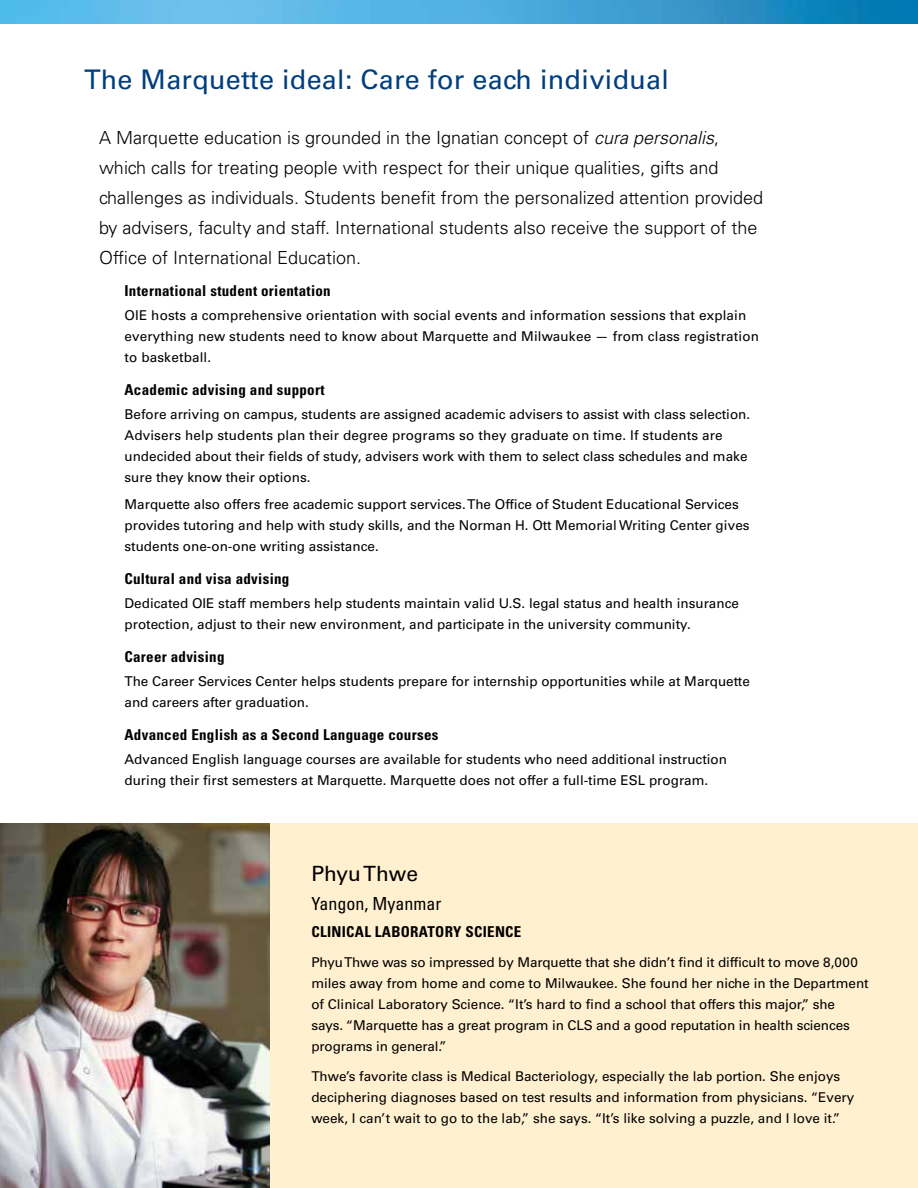
<style>
.page{position:relative;width:918px;height:1188px;background:#fff}
.page>*{position:absolute;margin:0;border:0;box-sizing:border-box;transform-origin:0 0}
.t1{font:27px "Univers LT Std";letter-spacing:.01em;color:#003e7e}
.t2{font:21px "Univers LT Std";color:#000}
.t3{font:300 18px/30px "Univers LT Std";color:#000}
.t4{font:condensed 18px "Univers LT Std";color:#000}
.t5{font:700 condensed 15px "Univers LT Std";letter-spacing:.02em;color:#000}
.t6{font:13.5px/21px "Univers LT Std";color:#000}
.s1{font-style:italic}
</style>
<div class="page">
<div style="left:34px;top:824px;width:884px;height:364px;background:#fff0d0"></div>
<img style="left:0;top:824px;width:269px;height:364px">
<img style="left:0;top:0;width:918px;height:24px">
<h1 class="t1" style="left:84px;top:63px;width:587px">The Marquette ideal: Care for each individual</h1>
<p class="t3" style="left:99px;top:122px;width:666px">A Marquette education is grounded in the Ignatian concept of <span class="s1">cura personalis</span>, which calls for treating people with respect for their unique qualities, gifts and challenges as individuals. Students benefit from the personalized attention provided by advisers, faculty and staff. International students also receive the support of the Office of International Education.</p>
<p class="t5" style="left:124px;top:281px;width:208px">International student orientation</p>
<p class="t6" style="left:124px;top:305px;width:636px">OIE hosts a comprehensive orientation with social events and information sessions that explain everything new students need to know about Marquette and Milwaukee — from class registration to basketball.</p>
<p class="t5" style="left:124px;top:380px;width:202px">Academic advising and support</p>
<p class="t6" style="left:124px;top:404px;width:627px">Before arriving on campus, students are assigned academic advisers to assist with class selection.<br>Advisers help students plan their degree programs so they graduate on time. If students are undecided about their fields of study, advisers work with them to select class schedules and make sure they know their options.</p>
<p class="t6" style="left:124px;top:494px;width:627px">Marquette also offers free academic support services. The Office of Student Educational Services provides tutoring and help with study skills, and the Norman H. Ott Memorial Writing Center gives students one-on-one writing assistance.</p>
<p class="t5" style="left:124px;top:569px;width:166px">Cultural and visa advising</p>
<p class="t6" style="left:124px;top:593px;width:616px">Dedicated OIE staff members help students maintain valid U.S. legal status and health insurance protection, adjust to their new environment, and participate in the university community.</p>
<p class="t5" style="left:124px;top:647px;width:102px">Career advising</p>
<p class="t6" style="left:124px;top:671px;width:627px">The Career Services Center helps students prepare for internship opportunities while at Marquette and careers after graduation.</p>
<p class="t5" style="left:124px;top:725px;width:315px">Advanced English as a Second Language courses</p>
<p class="t6" style="left:124px;top:749px;width:604px">Advanced English language courses are available for students who need additional instruction during their first semesters at Marquette. Marquette does not offer a full-time ESL program.</p>
<h2 class="t2" style="left:311px;top:861px;width:108px">Phyu Thwe</h2>
<h3 class="t4" style="left:311px;top:892px;width:131px">Yangon, Myanmar</h3>
<p class="t5" style="left:311px;top:922px;width:73px">Clinical Labo</p>
<p class="t5" style="left:410px;top:922px;width:87px">ratory Science</p>
<p class="t6" style="left:311px;top:951px;width:559px">Phyu Thwe was so impressed by Marquette that she didn’t find it difficult to move 8,000 miles away from home and come to Milwaukee. She found her niche in the Department of Clinical Laboratory Science. “It’s hard to find a school that offers this major,” she says. “Marquette has a great program in CLS and a good reputation in health sciences programs in general.”</p>
<p class="t6" style="left:311px;top:1065px;width:544px">Thwe’s favorite class is Medical Bacteriology, especially the lab portion. She enjoys deciphering diagnoses based on test results and information from physicians. “Every week, I can’t wait to go to the lab,” she says. “It’s like solving a puzzle, and I love it.”</p>
</div>
